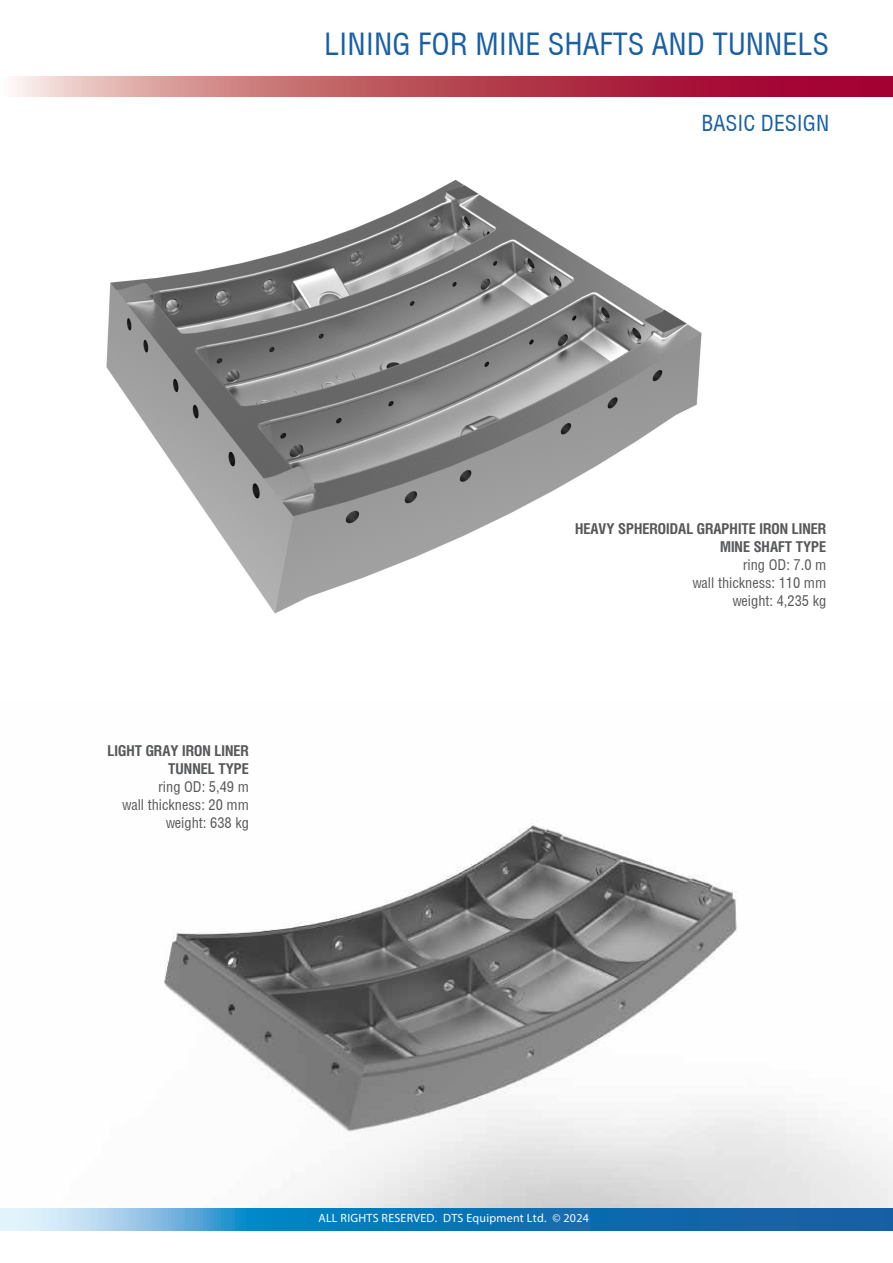
<style>
.page{position:relative;width:893px;height:1263px;background:#fff}
.page>*{position:absolute;margin:0;border:0;box-sizing:border-box;transform-origin:0 0}
.t1{font:31.2px "Helios Cond";color:#185fa5}
.t2{font:22.5px "Helios Cond";color:#185fa5}
.t3{font:15px/18px "Helios Cond";color:#57585a;text-align:right}
.t4{font:700 15px/18px "Helios Cond";color:#57585a;text-align:right}
.t5{font:12px "Myriad Pro";letter-spacing:.02em;color:#fff}
</style>
<div class="page">
<svg style="left:1px;top:1208px;width:892px;height:22px;background:#3288c0"></svg>
<svg style="left:0;top:1208px;width:1px;height:22px"></svg>
<svg style="left:15px;top:77px;width:878px;height:20px;background:#bd5364"></svg>
<img style="left:164px;top:825px;width:729px;height:383px">
<img style="left:106px;top:179px;width:596px;height:435px">
<h1 class="t1" style="left:324px;top:27px;width:507px">LINING FOR MINE SHAFTS AND TUNNELS</h1>
<h2 class="t2" style="left:701px;top:111px;width:129px">BASIC DESIGN</h2>
<p class="t4" style="left:108px;top:741px;width:143px">LIGHT GRAY IRON LINER<br>TUNNEL TYPE</p>
<p class="t3" style="left:122px;top:778px;width:128px">ring OD: 5,49 m<br>wall thickness: 20 mm weight: 638 kg</p>
<p class="t4" style="left:575px;top:519px;width:253px">HEAVY SPHEROIDAL GRAPHITE IRON LINER<br>MINE SHAFT TYPE</p>
<p class="t3" style="left:692px;top:555px;width:135px">ring OD: 7.0 m<br>wall thickness: 110 mm weight: 4,235 kg</p>
<p class="t5" style="left:318px;top:1210px;width:272px">ALL RIGHTS RESERVED. DTS Equipment Ltd. © 2024</p>
</div>
